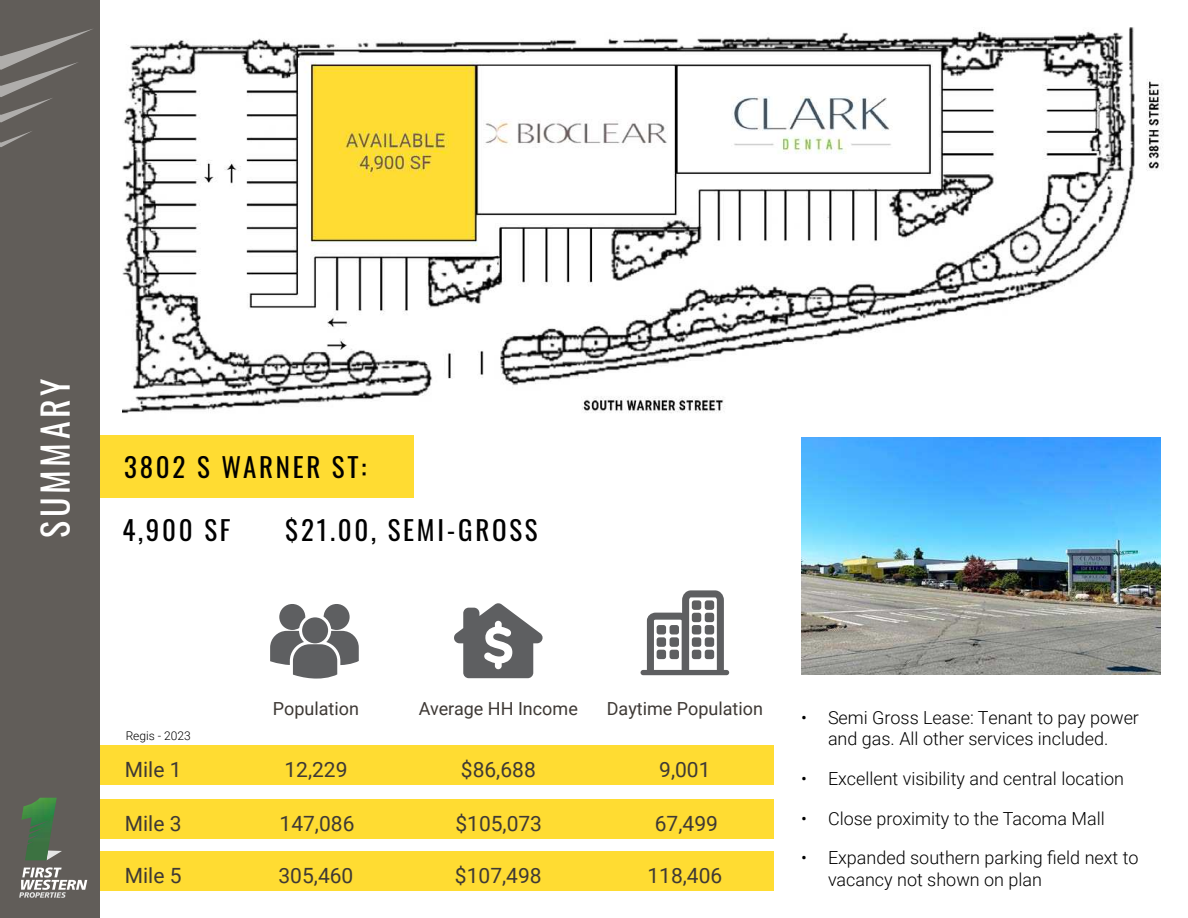
<style>
.page{position:relative;width:1188px;height:918px;background:#fff}
.page>*{position:absolute;margin:0;border:0;box-sizing:border-box;transform-origin:0 0}
.t1{font:36px "Oswald";letter-spacing:.1em;color:#fff}
.t2{font:27px "Oswald";letter-spacing:.1em;color:#000}
.t3{font:21px "Roboto";color:#3e3935}
.t4{font:300 18px/21.6px "Roboto";color:#000;text-align:center}
.t5{font:18px "Roboto";color:#3e3935}
.t6{font:300 12px "Roboto";color:#000}
</style>
<div class="page">
<div style="left:100px;top:435px;width:314px;height:62px;background:#ffdc32"></div>
<div style="left:89px;top:799px;width:685px;height:39px;background:#ffdc32"></div>
<div style="left:89px;top:851px;width:685px;height:40px;background:#ffdc32"></div>
<div style="left:89px;top:745px;width:685px;height:39px;background:#ffdc32"></div>
<div style="left:0;top:0;width:100px;height:918px;background:#615d59"></div>
<svg style="left:19px;top:867px;width:68px;height:31px"></svg>
<svg style="left:57px;top:850px;width:5px;height:4px"></svg>
<img style="left:21px;top:798px;width:36px;height:62px">
<svg style="left:0;top:29px;width:93px;height:94px"></svg>
<svg style="left:0;top:131px;width:32px;height:16px"></svg>
<img style="left:122px;top:27px;width:1041px;height:387px">
<svg style="left:641px;top:590px;width:88px;height:85px"></svg>
<div style="left:692px;top:600px;width:9px;height:10px;background:#5e5f61;border-radius:3px"></div>
<div style="left:692px;top:613px;width:9px;height:9px;background:#5e5f61;border-radius:3px"></div>
<div style="left:692px;top:625px;width:9px;height:9px;background:#5e5f61;border-radius:3px"></div>
<div style="left:705px;top:600px;width:9px;height:10px;background:#5e5f61;border-radius:3px"></div>
<div style="left:705px;top:613px;width:9px;height:9px;background:#5e5f61;border-radius:3px"></div>
<div style="left:705px;top:625px;width:9px;height:9px;background:#5e5f61;border-radius:3px"></div>
<div style="left:692px;top:637px;width:9px;height:10px;background:#5e5f61;border-radius:3px"></div>
<div style="left:692px;top:650px;width:9px;height:9px;background:#5e5f61;border-radius:3px"></div>
<div style="left:705px;top:637px;width:9px;height:10px;background:#5e5f61;border-radius:3px"></div>
<div style="left:705px;top:650px;width:9px;height:9px;background:#5e5f61;border-radius:3px"></div>
<div style="left:657px;top:625px;width:9px;height:9px;background:#5e5f61;border-radius:3px"></div>
<div style="left:670px;top:625px;width:9px;height:9px;background:#5e5f61;border-radius:3px"></div>
<div style="left:657px;top:637px;width:9px;height:10px;background:#5e5f61;border-radius:3px"></div>
<div style="left:657px;top:650px;width:9px;height:9px;background:#5e5f61;border-radius:3px"></div>
<div style="left:670px;top:637px;width:9px;height:10px;background:#5e5f61;border-radius:3px"></div>
<div style="left:670px;top:650px;width:9px;height:9px;background:#5e5f61;border-radius:3px"></div>
<svg style="left:454px;top:603px;width:89px;height:75px"></svg>
<svg style="left:270px;top:604px;width:89px;height:75px"></svg>
<img style="left:801px;top:437px;width:360px;height:238px">
<h1 class="t1" style="left:23px;top:538px;width:161px;rotate:-90deg">SUMMARY</h1>
<h2 class="t2" style="left:124px;top:443px;width:244px">3802 S WARNER ST:</h2>
<h2 class="t2" style="left:122px;top:506px;width:109px">4,900 SF</h2>
<h2 class="t2" style="left:285px;top:506px;width:254px">$21.00, SEMI-GROSS</h2>
<p class="t6" style="left:126px;top:728px;width:67px">Regis - 2023</p>
<p class="t3" style="left:125px;top:754px;width:58px">Mile 1</p>
<p class="t3" style="left:125px;top:809px;width:58px">Mile 3</p>
<p class="t3" style="left:125px;top:861px;width:58px">Mile 5</p>
<p class="t5" style="left:273px;top:696px;width:88px">Population</p>
<p class="t5" style="left:419px;top:696px;width:161px">Average HH Income</p>
<p class="t5" style="left:607px;top:696px;width:158px">Daytime Population</p>
<p class="t3" style="left:284px;top:754px;width:65px">12,229</p>
<p class="t3" style="left:461px;top:754px;width:76px">$86,688</p>
<p class="t3" style="left:659px;top:754px;width:53px">9,001</p>
<p class="t3" style="left:280px;top:809px;width:76px">147,086</p>
<p class="t3" style="left:455px;top:809px;width:88px">$105,073</p>
<p class="t3" style="left:655px;top:809px;width:65px">67,499</p>
<p class="t3" style="left:278px;top:861px;width:76px">305,460</p>
<p class="t3" style="left:455px;top:861px;width:88px">$107,498</p>
<p class="t3" style="left:647px;top:861px;width:76px">118,406</p>
<p class="t4" style="left:801px;top:706px;width:340px">• Semi Gross Lease: Tenant to pay power and gas. All other services included.</p>
<p class="t4" style="left:801px;top:767px;width:325px">• Excellent visibility and central location</p>
<p class="t4" style="left:801px;top:807px;width:305px">• Close proximity to the Tacoma Mall</p>
<p class="t4" style="left:828px;top:846px;width:312px;text-align:left;text-indent:-27px">• Expanded southern parking field next to vacancy not shown on plan</p>
</div>
